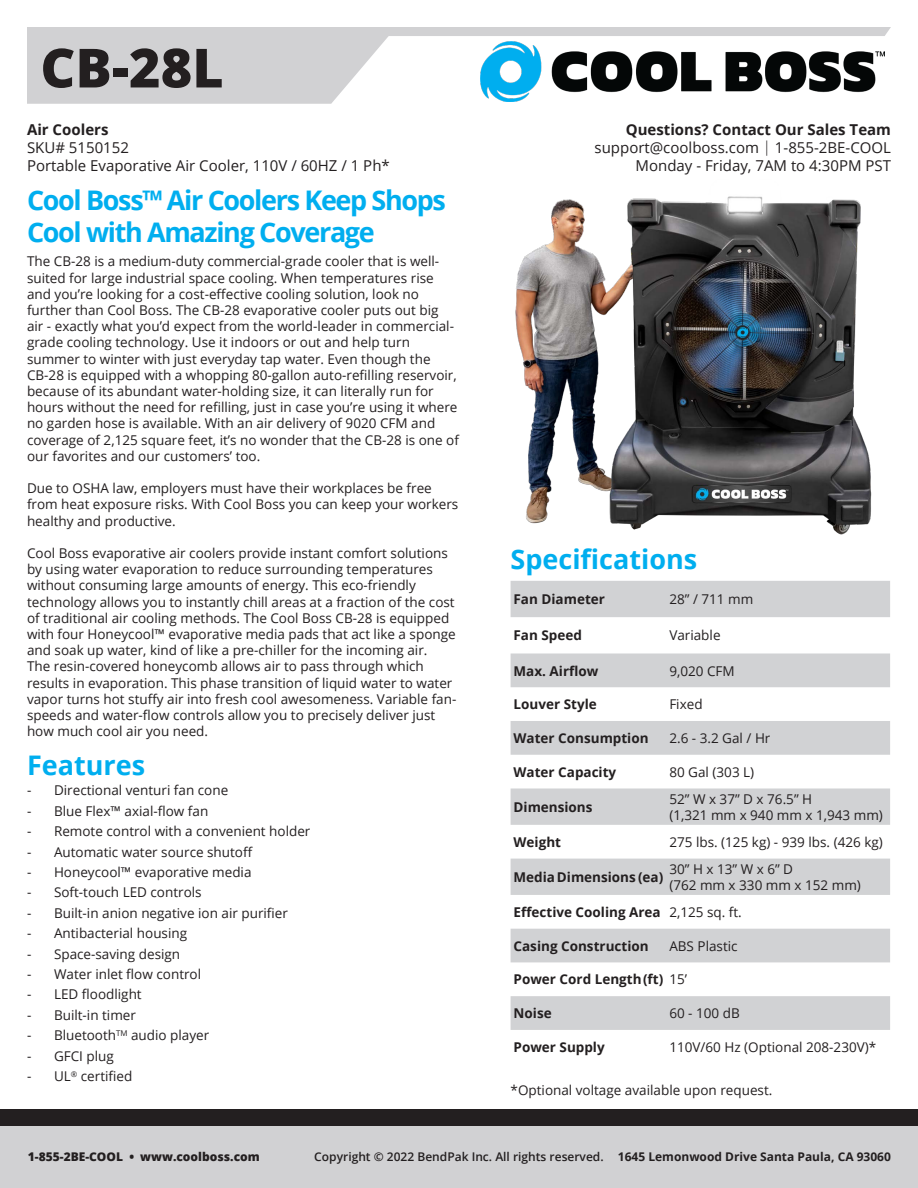
<style>
.page{position:relative;width:918px;height:1188px;background:#fff}
.page>*{position:absolute;margin:0;border:0;box-sizing:border-box;transform-origin:0 0}
.t1{font:800 54px "Open Sans";color:#231f20}
.t2{font:700 27px/32.4px "Open Sans";letter-spacing:-.05em;color:#00aeef}
.t3{font:700 27px "Open Sans";color:#00aeef}
.t4{font:15px/18px "Open Sans";color:#231f20;text-align:right}
.t5{font:700 15px "Open Sans";color:#231f20}
.t6{font:13.5px/16.2px "Open Sans";color:#231f20}
.t7{font:700 13.5px "Open Sans";color:#231f20}
.t8{font:600 12px "Open Sans";color:#231f20}
.t9{font:700 12px "Open Sans";color:#231f20}
.t10{font:800 12px "Open Sans";color:#231f20}
.s1{font-weight:300}
</style>
<div class="page">
<svg style="left:511px;top:581px;width:379px;height:449px;fill:#d1d2d4"></svg>
<svg style="left:27px;top:27px;width:864px;height:77px"></svg>
<div style="left:0;top:1122px;width:918px;height:66px;background:#d1d1d3"></div>
<div style="left:0;top:1110px;width:918px;height:16px;background:#231f20"></div>
<img style="left:515px;top:196px;width:357px;height:339px">
<img style="left:480px;top:41px;width:405px;height:60px">
<p class="t1" style="left:40px;top:27px;width:185px">CB-28L</p>
<p class="t5" style="left:27px;top:119px;width:83px">Air Coolers</p>
<p class="t4" style="left:27px;top:139px;width:104px">SKU# 5150152</p>
<p class="t4" style="left:27px;top:157px;width:364px">Portable Evaporative Air Cooler, 110V / 60HZ / 1 Ph*</p>
<p class="t2" style="left:27px;top:183px;width:421px">Cool Boss™ Air Coolers Keep Shops<br>Cool with Amazing Coverage</p>
<p class="t6" style="left:27px;top:253px;width:434px">The CB-28 is a medium-duty commercial-grade cooler that is well&shy;suited for large industrial space cooling. When temperatures rise and you’re looking for a cost-effective cooling solution, look no further than Cool Boss. The CB-28 evaporative cooler puts out big<br>air - exactly what you’d expect from the world-leader in commercial&shy;grade cooling technology. Use it indoors or out and help turn summer to winter with just everyday tap water. Even though the CB-28 is equipped with a whopping 80-gallon auto-refilling reservoir, because of its abundant water-holding size, it can literally run for hours without the need for refilling, just in case you’re using it where no garden hose is available. With an air delivery of 9020 CFM and coverage of 2,125 square feet, it’s no wonder that the CB-28 is one of our favorites and our customers’ too.</p>
<p class="t6" style="left:27px;top:480px;width:433px">Due to OSHA law, employers must have their workplaces be free from heat exposure risks. With Cool Boss you can keep your workers healthy and productive.</p>
<p class="t6" style="left:27px;top:545px;width:430px">Cool Boss evaporative air coolers provide instant comfort solutions by using water evaporation to reduce surrounding temperatures without consuming large amounts of energy. This eco-friendly technology allows you to instantly chill areas at a fraction of the cost of traditional air cooling methods. The Cool Boss CB-28 is equipped with four Honeycool™ evaporative media pads that act like a sponge and soak up water, kind of like a pre-chiller for the incoming air.</p>
<p class="t6" style="left:27px;top:658px;width:431px">The resin-covered honeycomb allows air to pass through which results in evaporation. This phase transition of liquid water to water vapor turns hot stuffy air into fresh cool awesomeness. Variable fan&shy;speeds and water-flow controls allow you to precisely deliver just how much cool air you need.</p>
<p class="t3" style="left:27px;top:746px;width:120px">Features</p>
<p class="t6" style="left:27px;top:782px;width:203px">- Directional venturi fan cone</p>
<p class="t6" style="left:27px;top:803px;width:183px">- Blue Flex™ axial-flow fan</p>
<p class="t6" style="left:27px;top:823px;width:285px">- Remote control with a convenient holder</p>
<p class="t6" style="left:27px;top:843px;width:227px">- Automatic water source shutoff</p>
<p class="t6" style="left:27px;top:864px;width:226px">- Honeycool™ evaporative media</p>
<p class="t6" style="left:27px;top:884px;width:176px">- Soft-touch LED controls</p>
<p class="t6" style="left:27px;top:905px;width:263px">- Built-in anion negative ion air purifier</p>
<p class="t6" style="left:27px;top:925px;width:162px">- Antibacterial housing</p>
<p class="t6" style="left:27px;top:945px;width:155px">- Space-saving design</p>
<p class="t6" style="left:27px;top:966px;width:176px">- Water inlet flow control</p>
<p class="t6" style="left:27px;top:986px;width:116px">- LED floodlight</p>
<p class="t6" style="left:27px;top:1007px;width:111px">- Built-in timer</p>
<p class="t6" style="left:27px;top:1027px;width:184px">- Bluetooth<sup>TM</sup> audio player</p>
<p class="t6" style="left:27px;top:1047px;width:88px">- GFCI plug</p>
<p class="t6" style="left:27px;top:1068px;width:107px">- UL<sup>®</sup> certified</p>
<p class="t5" style="left:626px;top:119px;width:267px">Questions? Contact Our Sales Team</p>
<p class="t4" style="left:595px;top:139px;width:298px">support@coolboss.com <span class="s1">|</span> 1-855-2BE-COOL<br>Monday - Friday, 7AM to 4:30PM PST</p>
<p class="t3" style="left:511px;top:540px;width:188px">Specifications</p>
<p class="t7" style="left:514px;top:590px;width:93px">Fan Diameter</p>
<p class="t6" style="left:669px;top:591px;width:85px">28” / 711 mm</p>
<p class="t7" style="left:514px;top:626px;width:70px">Fan Speed</p>
<p class="t6" style="left:669px;top:627px;width:53px">Variable</p>
<p class="t7" style="left:514px;top:661px;width:86px">Max. Airflow</p>
<p class="t6" style="left:669px;top:662px;width:67px">9,020 CFM</p>
<p class="t7" style="left:514px;top:695px;width:85px">Louver Style</p>
<p class="t6" style="left:669px;top:696px;width:35px">Fixed</p>
<p class="t7" style="left:514px;top:729px;width:137px">Water Consumption</p>
<p class="t6" style="left:669px;top:730px;width:103px">2.6 - 3.2 Gal / Hr</p>
<p class="t7" style="left:514px;top:762px;width:104px">Water Capacity</p>
<p class="t6" style="left:669px;top:763px;width:86px">80 Gal (303 L)</p>
<p class="t7" style="left:514px;top:797px;width:80px">Dimensions</p>
<p class="t6" style="left:669px;top:790px;width:144px">52” W x 37” D x 76.5” H</p>
<p class="t6" style="left:669px;top:807px;width:215px">(1,321 mm x 940 mm x 1,943 mm)</p>
<p class="t7" style="left:514px;top:832px;width:49px">Weight</p>
<p class="t6" style="left:669px;top:834px;width:215px">275 lbs. (125 kg) - 939 lbs. (426 kg)</p>
<p class="t7" style="left:514px;top:867px;width:151px">Media Dimensions (ea)</p>
<p class="t6" style="left:669px;top:860px;width:125px">30” H x 13” W x 6” D</p>
<p class="t6" style="left:669px;top:877px;width:193px">(762 mm x 330 mm x 152 mm)</p>
<p class="t7" style="left:514px;top:903px;width:149px">Effective Cooling Area</p>
<p class="t6" style="left:669px;top:904px;width:74px">2,125 sq. ft.</p>
<p class="t7" style="left:514px;top:936px;width:137px">Casing Construction</p>
<p class="t6" style="left:669px;top:937px;width:70px">ABS Plastic</p>
<p class="t7" style="left:514px;top:970px;width:151px">Power Cord Length (ft)</p>
<p class="t6" style="left:669px;top:971px;width:19px">15’</p>
<p class="t7" style="left:514px;top:1004px;width:40px">Noise</p>
<p class="t6" style="left:669px;top:1005px;width:72px">60 - 100 dB</p>
<p class="t7" style="left:514px;top:1038px;width:93px">Power Supply</p>
<p class="t6" style="left:669px;top:1039px;width:208px">110V/60 Hz (Optional 208-230V)*</p>
<p class="t6" style="left:511px;top:1082px;width:263px">*Optional voltage available upon request.</p>
<p class="t10" style="left:28px;top:1148px;width:233px">1-855-2BE-COOL • www.coolboss.com</p>
<p class="t8" style="left:314px;top:1148px;width:291px">Copyright © 2022 BendPak Inc. All rights reserved.</p>
<p class="t9" style="left:618px;top:1148px;width:275px">1645 Lemonwood Drive Santa Paula, CA 93060</p>
</div>
